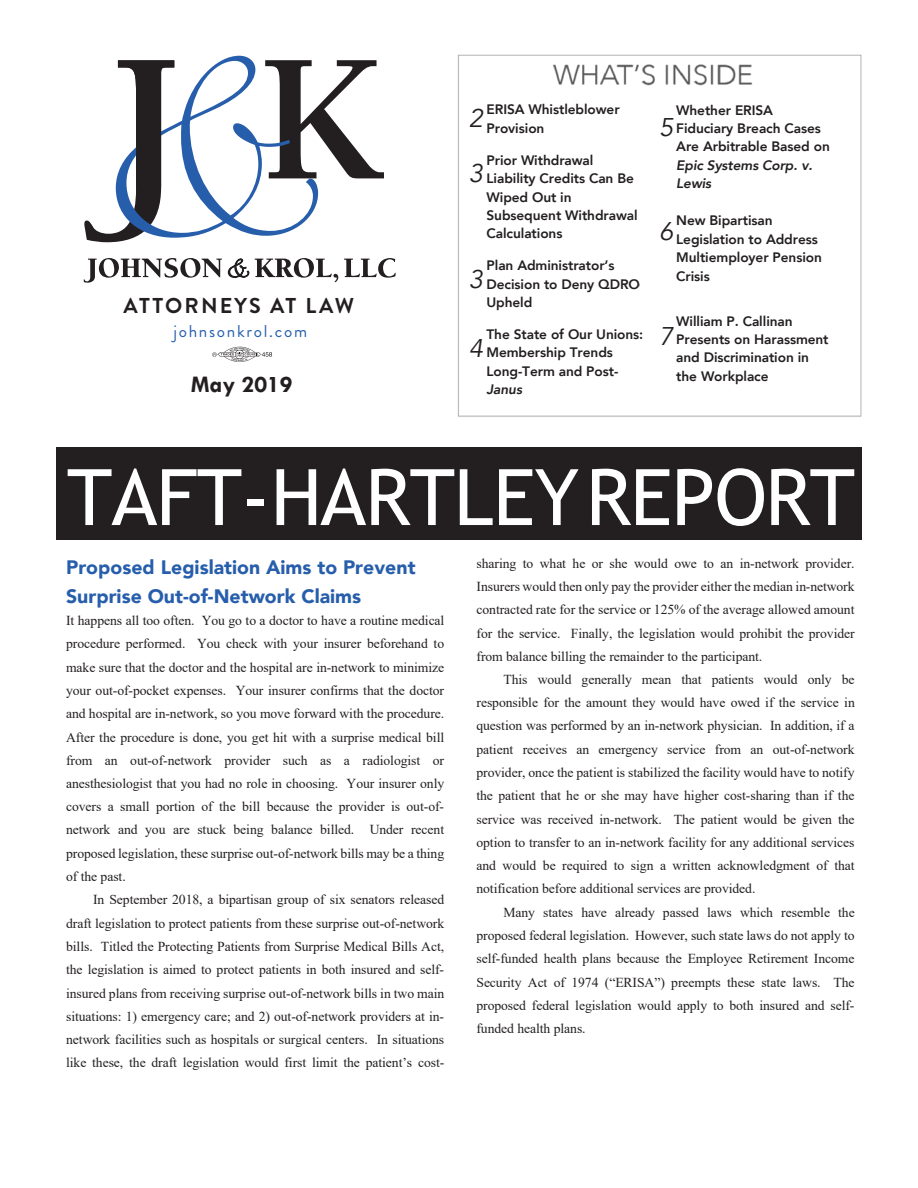
<style>
.page{position:relative;width:918px;height:1188px;background:#fff}
.page>*{position:absolute;margin:0;border:0;box-sizing:border-box;transform-origin:0 0}
.t1{font:78px "Trebuchet MS";letter-spacing:-.01em;color:#fff}
.t2{font:italic 25.5px/55.1px "Avenir";color:#231f20}
.t3{font:700 24px "Tw Cen";color:#231f20}
.t4{font:22.65px "Avenir";letter-spacing:-.005em;color:#231f20}
.t5{font:700 21.45px "Brandon Grotesque";letter-spacing:.1em;color:#231f20}
.t6{font:900 19.5px/28.5px "Avenir";color:#275eac}
.t7{font:17.1px "Brandon Grotesque";letter-spacing:.1em;color:#275eac}
.t8{font:13.65px "Times New Roman";letter-spacing:-.005em;color:#231f20}
.t9{font:800 13.65px/18.3px "Avenir";letter-spacing:-.005em;color:#231f20}
.s1{font-style:italic}
</style>
<div class="page">
<svg style="left:84px;top:56px;width:300px;height:186px"></svg>
<svg style="left:344px;top:258px;width:52px;height:20px"></svg>
<svg style="left:84px;top:258px;width:254px;height:25px"></svg>
<svg style="left:212px;top:347px;width:60px;height:15px"></svg>
<div style="left:57px;top:447px;width:805px;height:93px;background:#231f20"></div>
<img style="left:457px;top:54px;width:405px;height:363px">
<p class="t5" style="left:124px;top:291px;width:232px">ATTORNEYS AT LAW</p>
<p class="t7" style="left:173px;top:319px;width:135px">johnsonkrol.com</p>
<p class="t3" style="left:191px;top:370px;width:103px">May 2019</p>
<p class="t4" style="left:202px;top:373px;width:100px">May 2019</p>
<p class="t9" style="left:487px;top:101px;width:135px">ERISA Whistleblower<br>Provision</p>
<p class="t9" style="left:487px;top:151px;width:153px">Prior Withdrawal<br>Liability Credits Can Be<br>Wiped Out in<br>Subsequent Withdrawal<br>Calculations</p>
<p class="t9" style="left:487px;top:256px;width:155px">Plan Administrator’s<br>Decision to Deny QDRO<br>Upheld</p>
<p class="t9" style="left:487px;top:325px;width:158px">The State of Our Unions:<br>Membership Trends<br>Long-Term and Post-<br><span class="s1">Janus</span></p>
<p class="t2" style="left:469px;top:91px;width:16px">2<br>3</p>
<p class="t2" style="left:469px;top:252px;width:16px">3</p>
<p class="t2" style="left:469px;top:321px;width:16px">4</p>
<p class="t9" style="left:676px;top:101px;width:155px">Whether ERISA<br>Fiduciary Breach Cases<br>Are Arbitrable Based on<br><span class="s1">Epic Systems Corp. v.<br>Lewis</span></p>
<p class="t9" style="left:676px;top:211px;width:147px">New Bipartisan<br>Legislation to Address<br>Multiemployer Pension<br>Crisis</p>
<p class="t9" style="left:676px;top:312px;width:154px">William P. Callinan<br>Presents on Harassment and Discrimination in the Workplace</p>
<p class="t2" style="left:659px;top:100px;width:16px">5</p>
<p class="t2" style="left:659px;top:205px;width:16px">6</p>
<p class="t2" style="left:659px;top:309px;width:16px">7</p>
<p class="t1" style="left:67px;top:451px;width:790px">TAFT-HARTLEY REPORT</p>
<p class="t6" style="left:66px;top:553px;width:351px">Proposed Legislation Aims to Prevent<br>Surprise Out-of-Network Claims</p>
<p class="t8" style="left:66px;top:611px;width:380px">It happens all too often. You go to a doctor to have a routine medical</p>
<p class="t8" style="left:66px;top:634px;width:380px">procedure performed. You check with your insurer beforehand to</p>
<p class="t8" style="left:66px;top:657px;width:380px">make sure that the doctor and the hospital are in-network to minimize</p>
<p class="t8" style="left:66px;top:681px;width:380px">your out-of-pocket expenses. Your insurer confirms that the doctor</p>
<p class="t8" style="left:66px;top:704px;width:380px">and hospital are in-network, so you move forward with the procedure.</p>
<p class="t8" style="left:66px;top:727px;width:380px">After the procedure is done, you get hit with a surprise medical bill</p>
<p class="t8" style="left:66px;top:750px;width:380px">from an out-of-network provider such as a radiologist or</p>
<p class="t8" style="left:66px;top:774px;width:380px">anesthesiologist that you had no role in choosing. Your insurer only</p>
<p class="t8" style="left:66px;top:797px;width:380px">covers a small portion of the bill because the provider is out-of-</p>
<p class="t8" style="left:66px;top:820px;width:380px">network and you are stuck being balance billed. Under recent</p>
<p class="t8" style="left:66px;top:844px;width:380px">proposed legislation, these surprise out-of-network bills may be a thing</p>
<p class="t8" style="left:66px;top:867px;width:61px">of the past.</p>
<p class="t8" style="left:93px;top:890px;width:353px">In September 2018, a bipartisan group of six senators released</p>
<p class="t8" style="left:66px;top:913px;width:380px">draft legislation to protect patients from these surprise out-of-network</p>
<p class="t8" style="left:66px;top:937px;width:380px">bills. Titled the Protecting Patients from Surprise Medical Bills Act,</p>
<p class="t8" style="left:66px;top:960px;width:380px">the legislation is aimed to protect patients in both insured and self-</p>
<p class="t8" style="left:66px;top:983px;width:380px">insured plans from receiving surprise out-of-network bills in two main</p>
<p class="t8" style="left:66px;top:1007px;width:380px">situations: 1) emergency care; and 2) out-of-network providers at in-</p>
<p class="t8" style="left:66px;top:1030px;width:380px">network facilities such as hospitals or surgical centers. In situations</p>
<p class="t8" style="left:66px;top:1053px;width:380px">like these, the draft legislation would first limit the patient’s cost-</p>
<p class="t8" style="left:477px;top:554px;width:380px">sharing to what he or she would owe to an in-network provider.</p>
<p class="t8" style="left:477px;top:577px;width:380px">Insurers would then only pay the provider either the median in-network</p>
<p class="t8" style="left:477px;top:600px;width:379px">contracted rate for the service or 125% of the average allowed amount</p>
<p class="t8" style="left:477px;top:623px;width:380px">for the service. Finally, the legislation would prohibit the provider</p>
<p class="t8" style="left:477px;top:646px;width:287px">from balance billing the remainder to the participant.</p>
<p class="t8" style="left:504px;top:670px;width:353px">This would generally mean that patients would only be</p>
<p class="t8" style="left:477px;top:693px;width:380px">responsible for the amount they would have owed if the service in</p>
<p class="t8" style="left:477px;top:716px;width:380px">question was performed by an in-network physician. In addition, if a</p>
<p class="t8" style="left:477px;top:740px;width:380px">patient receives an emergency service from an out-of-network</p>
<p class="t8" style="left:477px;top:763px;width:380px">provider, once the patient is stabilized the facility would have to notify</p>
<p class="t8" style="left:477px;top:786px;width:380px">the patient that he or she may have higher cost-sharing than if the</p>
<p class="t8" style="left:477px;top:810px;width:380px">service was received in-network. The patient would be given the</p>
<p class="t8" style="left:477px;top:833px;width:380px">option to transfer to an in-network facility for any additional services</p>
<p class="t8" style="left:477px;top:856px;width:380px">and would be required to sign a written acknowledgment of that</p>
<p class="t8" style="left:477px;top:879px;width:280px">notification before additional services are provided.</p>
<p class="t8" style="left:504px;top:903px;width:353px">Many states have already passed laws which resemble the</p>
<p class="t8" style="left:477px;top:926px;width:380px">proposed federal legislation. However, such state laws do not apply to</p>
<p class="t8" style="left:477px;top:949px;width:380px">self-funded health plans because the Employee Retirement Income</p>
<p class="t8" style="left:477px;top:973px;width:380px">Security Act of 1974 (“ERISA”) preempts these state laws. The</p>
<p class="t8" style="left:477px;top:996px;width:380px">proposed federal legislation would apply to both insured and self-</p>
<p class="t8" style="left:477px;top:1019px;width:111px">funded health plans.</p>
</div>
